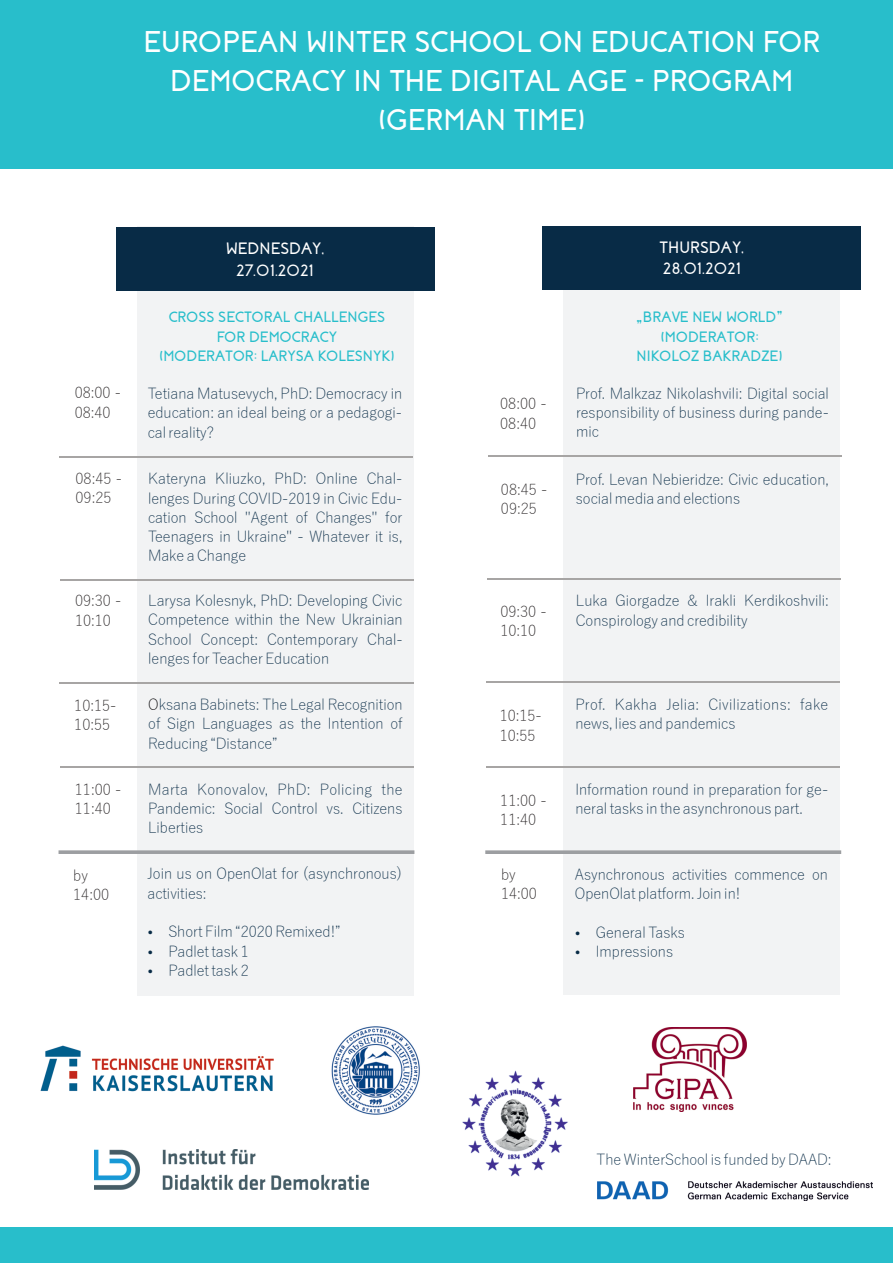
<style>
.page{position:relative;width:893px;height:1263px;background:#fff}
.page>*{position:absolute;margin:0;border:0;box-sizing:border-box;transform-origin:0 0}
.t1{font:700 30px/39.2px "Coves";color:#fff;text-align:center}
.t2{font:700 16.5px/21.5px "Coves";color:#fff;text-align:center}
.t3{font:300 15px/19.4px "Yu Gothic";color:#082b46}
.t4{font:300 15px/19.4px "Yu Gothic";color:#231f20}
.t5{font:700 15px/19.5px "Coves";color:#28becb;text-align:center}
.t6{font:300 15px/19.4px "Yu Gothic";letter-spacing:.02em;color:#082b46}
.s1{font-family:"ADAM.CGPRO";font-weight:400}
.s2{color:#000002}
</style>
<div class="page">
<div style="left:563px;top:235px;width:277px;height:760px;background:#f2f3f4"></div>
<div style="left:137px;top:226px;width:276px;height:770px;background:#f2f3f4"></div>
<hr style="left:59px;top:456px;width:354px;height:2px;background:#a7a5a4">
<hr style="left:60px;top:579px;width:353px;height:1px;background:#a7a5a4">
<hr style="left:487px;top:578px;width:353px;height:2px;background:#a7a5a4">
<hr style="left:488px;top:456px;width:353px;height:1px;background:#a7a5a4">
<hr style="left:59px;top:682px;width:354px;height:1px;background:#a7a5a4">
<hr style="left:60px;top:767px;width:353px;height:1px;background:#a7a5a4">
<svg style="left:59px;top:850px;width:355px;height:4px"></svg>
<svg style="left:485px;top:850px;width:356px;height:4px"></svg>
<hr style="left:486px;top:766px;width:354px;height:1px;background:#a7a5a4">
<hr style="left:486px;top:681px;width:354px;height:2px;background:#a7a5a4">
<div style="left:116px;top:227px;width:319px;height:64px;background:#082b46"></div>
<div style="left:542px;top:226px;width:319px;height:64px;background:#082b46"></div>
<img style="left:40px;top:1045px;width:234px;height:47px">
<img style="left:95px;top:1150px;width:274px;height:39px">
<img style="left:633px;top:1027px;width:114px;height:84px">
<img style="left:331px;top:1026px;width:89px;height:89px">
<img style="left:462px;top:1070px;width:106px;height:107px">
<div style="left:0;top:1227px;width:893px;height:36px;background:#28becb"></div>
<div style="left:0;top:0;width:893px;height:168px;background:#28becb"></div>
<img style="left:598px;top:1181px;width:274px;height:20px">
<h1 class="t1" style="left:143px;top:24px;width:678px">EUROPEAN WINTER SCHOOL ON EDUCATION FOR<br>DEMOCRACY IN THE DIGITAL AGE - PROGRAM (GERMAN TIME)</h1>
<p class="t2" style="left:226px;top:239px;width:100px">WEDNESDAY,<br>27.01.2021</p>
<p class="t2" style="left:660px;top:238px;width:86px;text-align:left">THURSDAY,<br>28.01.2021</p>
<p class="t5" style="left:159px;top:309px;width:237px">CROSS SECTORAL CHALLENGES<br>FOR DEMOCRACY<br>(MODERATOR: LARYSA KOLESNYK)</p>
<p class="t5" style="left:636px;top:309px;width:148px"><span class="s1">„</span>BRAVE NEW WORLD<span class="s1">” </span>(MODERATOR:<br>NIKOLOZ BAKRADZE)</p>
<p class="t4" style="left:75px;top:383px;width:48px">08:00 -<br>08:40</p>
<p class="t4" style="left:500px;top:394px;width:48px">08:00 -<br>08:40</p>
<p class="t3" style="left:148px;top:383px;width:256px;text-align:justify">Tetiana Matusevych, PhD: Democracy in education: an ideal being or a pedagogi&shy;cal reality?</p>
<p class="t3" style="left:148px;top:469px;width:256px;text-align:justify">Kateryna Kliuzko, PhD: Online Chal&shy;lenges During COVID-2019 in Civic Edu&shy;cation School "Agent of Changes" for Teenagers in Ukraine" - Whatever it is, Make a Change</p>
<p class="t3" style="left:148px;top:591px;width:256px;text-align:justify">Larysa Kolesnyk, PhD: Developing Civic Competence within the New Ukrainian School Concept: Contemporary Chal&shy;lenges for Teacher Education</p>
<p class="t3" style="left:148px;top:694px;width:256px;text-align:justify"><span class="s2">O</span>ksana Babinets: The Legal Recognition of Sign Languages as the Intention of Reducing “Distance”</p>
<p class="t3" style="left:148px;top:779px;width:256px;text-align:justify">Marta Konovalov, PhD: Policing the Pandemic: Social Control vs. Citizens Liberties</p>
<p class="t3" style="left:148px;top:864px;width:256px">Join us on OpenOlat for (asynchronous) activities:</p>
<p class="t3" style="left:168px;top:922px;width:174px">Short Film “2020 Remixed!”<br>Padlet task 1<br>Padlet task 2</p>
<p class="t4" style="left:76px;top:469px;width:48px">08:45 -<br>09:25</p>
<p class="t4" style="left:501px;top:479px;width:48px">08:45 -<br>09:25</p>
<p class="t4" style="left:75px;top:591px;width:48px">09:30 -<br>10:10</p>
<p class="t4" style="left:500px;top:602px;width:48px">09:30 -<br>10:10</p>
<p class="t4" style="left:74px;top:695px;width:44px">10:15-<br>10:55</p>
<p class="t4" style="left:500px;top:706px;width:44px">10:15-<br>10:55</p>
<p class="t4" style="left:75px;top:780px;width:48px">11:00 -<br>11:40</p>
<p class="t4" style="left:500px;top:790px;width:48px">11:00 -<br>11:40</p>
<p class="t4" style="left:73px;top:865px;width:37px">by<br>14:00</p>
<p class="t4" style="left:501px;top:864px;width:37px">by<br>14:00</p>
<p class="t3" style="left:576px;top:383px;width:254px;text-align:justify">Prof. Malkzaz Nikolashvili: Digital social responsibility of business during pande&shy;mic</p>
<p class="t3" style="left:576px;top:469px;width:254px">Prof. Levan Nebieridze: Civic education, social media and elections</p>
<p class="t3" style="left:576px;top:591px;width:254px">Luka Giorgadze &amp; Irakli Kerdikoshvili:<br>Conspirology and credibility</p>
<p class="t6" style="left:575px;top:695px;width:254px">Prof. Kakha Jelia: Civilizations: fake news, lies and pandemics</p>
<p class="t3" style="left:575px;top:779px;width:254px">Information round in preparation for ge&shy;neral tasks in the asynchronous part.</p>
<p class="t3" style="left:575px;top:864px;width:254px">Asynchronous activities commence on<br>OpenOlat platform. Join in!</p>
<p class="t3" style="left:596px;top:922px;width:91px">General Tasks<br>Impressions</p>
<p class="t3" style="left:597px;top:1150px;width:236px">The WinterSchool is funded by DAAD:</p>
</div>
